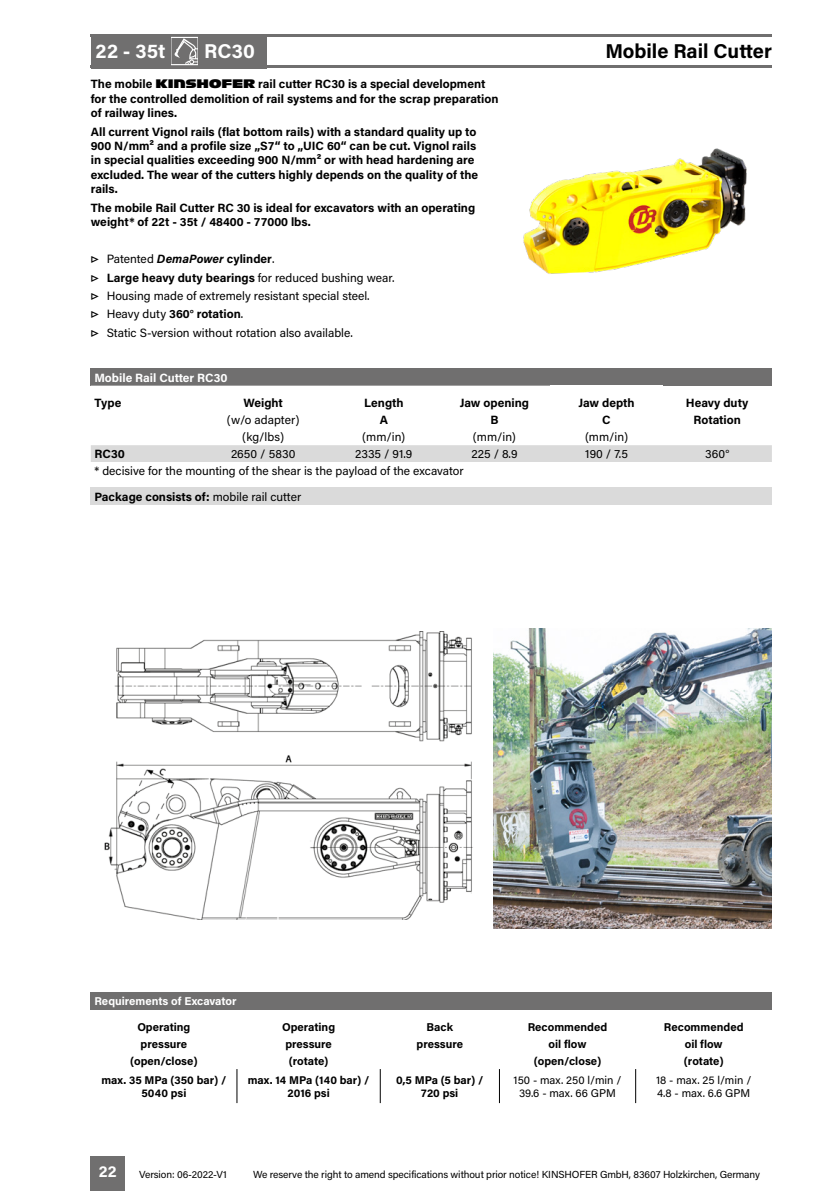
<style>
.page{position:relative;width:840px;height:1191px;background:#fff}
.page>*{position:absolute;margin:0;border:0;box-sizing:border-box;transform-origin:0 0}
.t1{font:700 20px "Acumin Pro";color:#000}
.t2{font:700 20px "Acumin Pro";letter-spacing:.005em;color:#fff}
.t3{font:700 16px "Acumin Pro";color:#fff}
.t4{font:700 12px/14.4px "Acumin Pro";color:#000}
.t5{font:12px/18.4px "Acumin Pro";color:#000}
.t6{font:700 12px "Acumin Pro";color:#fff}
.t7{font:700 11.4px "Acumin Pro";color:#000}
.t8{font:700 11.4px "Acumin Pro";color:#fff}
.t9{font:700 11.2px/12.6px "Acumin Pro";color:#000;text-align:center}
.t10{font:11.2px/12.6px "Acumin Pro";color:#000;text-align:center}
.t11{font:10.2px "Acumin Pro";letter-spacing:-.01em;color:#000}
.s1{font-family:"Antique Olive Kinshofer";font-weight:400}
.s2{font-weight:700}
.s3{font-weight:700;font-style:italic}
</style>
<div class="page">
<div style="left:91px;top:1157px;width:34px;height:34px;background:#706f6f"></div>
<hr style="left:91px;top:65px;width:680px;height:3px;background:#706f6f">
<hr style="left:91px;top:34px;width:680px;height:3px;background:#706f6f">
<svg style="left:171px;top:36px;width:27px;height:30px"></svg>
<svg style="left:170px;top:37px;width:28px;height:28px"></svg>
<div style="left:198px;top:34px;width:68px;height:34px;background:#706f6f"></div>
<div style="left:91px;top:34px;width:79px;height:34px;background:#706f6f"></div>
<div style="left:91px;top:369px;width:680px;height:17px;background:#706f6f"></div>
<div style="left:91px;top:445px;width:680px;height:17px;background:#dadada"></div>
<div style="left:91px;top:488px;width:680px;height:17px;background:#dadada"></div>
<img style="left:499px;top:148px;width:272px;height:221px">
<img style="left:104px;top:631px;width:369px;height:288px">
<img style="left:493px;top:628px;width:278px;height:300px">
<div style="left:91px;top:992px;width:680px;height:17px;background:#706f6f"></div>
<hr style="left:236px;top:1069px;width:1px;height:34px;background:#000">
<hr style="left:379px;top:1069px;width:1px;height:34px;background:#000">
<hr style="left:499px;top:1069px;width:1px;height:34px;background:#000">
<hr style="left:635px;top:1069px;width:1px;height:34px;background:#000">
<h1 class="t2" style="left:96px;top:37px;width:71px">22 - 35t</h1>
<h1 class="t2" style="left:204px;top:37px;width:52px">RC30</h1>
<h1 class="t1" style="left:605px;top:37px;width:168px">Mobile Rail Cutter</h1>
<p class="t4" style="left:91px;top:76px;width:409px">The mobile <span class="s1">KINSHOFER</span> rail cutter RC30 is a special development for the controlled demolition of rail systems and for the scrap preparation of railway lines.</p>
<p class="t4" style="left:91px;top:124px;width:388px">All current Vignol rails (flat bottom rails) with a standard quality up to 900 N/mm² and a profile size „S7“ to „UIC 60“ can be cut. Vignol rails in special qualities exceeding 900 N/mm² or with head hardening are excluded. The wear of the cutters highly depends on the quality of the rails.</p>
<p class="t4" style="left:91px;top:200px;width:386px">The mobile Rail Cutter RC 30 is ideal for excavators with an operating weight* of 22t - 35t / 48400 - 77000 lbs.</p>
<p class="t5" style="left:91px;top:249px;width:305px"><span class="s2">▷</span> Patented <span class="s3">DemaPower</span> <span class="s2">cylinder</span>.<br><span class="s2">▷ Large heavy duty bearings</span> for reduced bushing wear. <span class="s2">▷</span> Housing made of extremely resistant special steel.<br><span class="s2">▷</span> Heavy duty <span class="s2">360° rotation</span>.<br><span class="s2">▷</span> Static S-version without rotation also available.</p>
<p class="t6" style="left:94px;top:369px;width:135px">Mobile Rail Cutter RC30</p>
<p class="t4" style="left:94px;top:395px;width:28px">Type</p>
<p class="t4" style="left:243px;top:395px;width:41px">Weight</p>
<p class="t4" style="left:364px;top:395px;width:41px">Length</p>
<p class="t4" style="left:459px;top:395px;width:71px">Jaw opening</p>
<p class="t4" style="left:578px;top:395px;width:58px">Jaw depth</p>
<p class="t4" style="left:685px;top:395px;width:64px">Heavy duty</p>
<p class="t5" style="left:227px;top:410px;width:74px">(w/o adapter)</p>
<p class="t4" style="left:379px;top:412px;width:10px">A</p>
<p class="t4" style="left:490px;top:412px;width:10px">B</p>
<p class="t4" style="left:602px;top:412px;width:10px">C</p>
<p class="t4" style="left:693px;top:412px;width:49px">Rotation</p>
<p class="t5" style="left:242px;top:427px;width:43px">(kg/lbs)</p>
<p class="t5" style="left:362px;top:427px;width:44px">(mm/in)</p>
<p class="t5" style="left:472px;top:427px;width:44px">(mm/in)</p>
<p class="t5" style="left:584px;top:427px;width:44px">(mm/in)</p>
<p class="t4" style="left:94px;top:446px;width:32px">RC30</p>
<p class="t5" style="left:231px;top:444px;width:66px">2650 / 5830</p>
<p class="t5" style="left:355px;top:444px;width:58px">2335 / 91.9</p>
<p class="t5" style="left:471px;top:444px;width:48px">225 / 8.9</p>
<p class="t5" style="left:585px;top:444px;width:44px">190 / 7.5</p>
<p class="t5" style="left:704px;top:444px;width:25px">360°</p>
<p class="t5" style="left:94px;top:457px;width:370px;line-height:25.6px">* decisive for the mounting of the shear is the payload of the excavator<br><span class="s2">Package consists of:</span> mobile rail cutter</p>
<p class="t8" style="left:94px;top:993px;width:143px">Requirements of Excavator</p>
<p class="t7" style="left:137px;top:1018px;width:54px">Operating</p>
<p class="t7" style="left:282px;top:1018px;width:54px">Operating</p>
<p class="t7" style="left:426px;top:1018px;width:28px">Back</p>
<p class="t7" style="left:527px;top:1018px;width:81px">Recommended</p>
<p class="t7" style="left:663px;top:1018px;width:81px">Recommended</p>
<p class="t7" style="left:140px;top:1035px;width:48px">pressure</p>
<p class="t7" style="left:285px;top:1035px;width:48px">pressure</p>
<p class="t7" style="left:416px;top:1035px;width:48px">pressure</p>
<p class="t7" style="left:548px;top:1035px;width:39px">oil flow</p>
<p class="t7" style="left:684px;top:1035px;width:39px">oil flow</p>
<p class="t7" style="left:130px;top:1052px;width:69px">(open/close)</p>
<p class="t7" style="left:288px;top:1052px;width:41px">(rotate)</p>
<p class="t7" style="left:533px;top:1052px;width:69px">(open/close)</p>
<p class="t7" style="left:683px;top:1052px;width:41px">(rotate)</p>
<p class="t9" style="left:101px;top:1073px;width:126px">max. 35 MPa (350 bar) /<br>5040 psi</p>
<p class="t9" style="left:247px;top:1073px;width:123px">max. 14 MPa (140 bar) /<br>2016 psi</p>
<p class="t9" style="left:396px;top:1073px;width:89px">0,5 MPa (5 bar) /<br>720 psi</p>
<p class="t10" style="left:513px;top:1073px;width:109px">150 - max. 250 l/min /<br>39.6 - max. 66 GPM</p>
<p class="t10" style="left:655px;top:1073px;width:97px;text-align:left">18 - max. 25 l/min /<br>4.8 - max. 6.6 GPM</p>
<h2 class="t3" style="left:99px;top:1160px;width:19px">22</h2>
<p class="t11" style="left:139px;top:1167px;width:89px">Version: 06-2022-V1</p>
<p class="t11" style="left:253px;top:1167px;width:508px">We reserve the right to amend specifications without prior notice! KINSHOFER GmbH, 83607 Holzkirchen, Germany</p>
</div>
